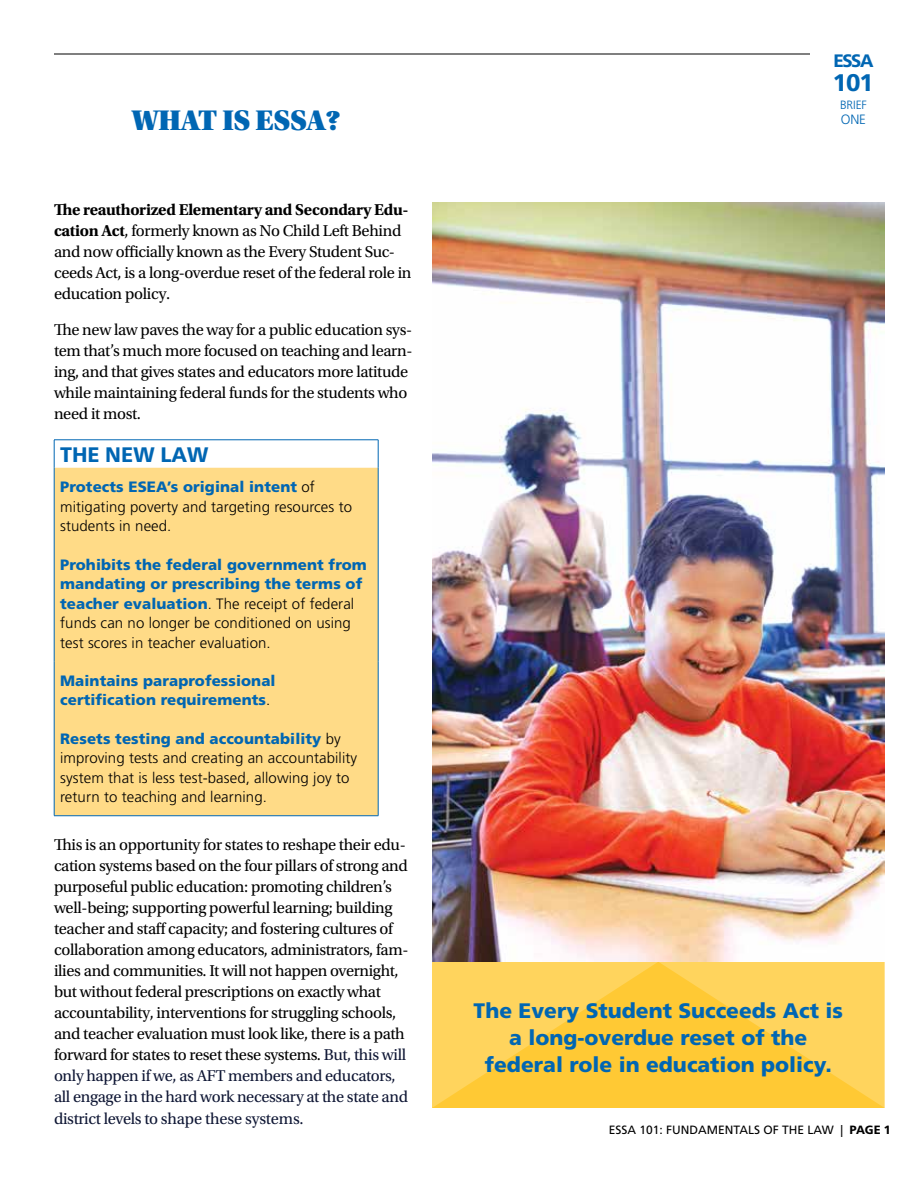
<style>
.page{position:relative;width:918px;height:1188px;background:#fff}
.page>*{position:absolute;margin:0;border:0;box-sizing:border-box;transform-origin:0 0}
.t1{font:30px "Utopia Std Black Headline";letter-spacing:.015em;color:#0066b3}
.t2{font:800 24px "Frutiger Neue LT Pro";color:#0066b3}
.t3{font:900 21px/27px "Frutiger LT Std";color:#0066b3;text-align:center}
.t4{font:800 21px "Frutiger Neue LT Pro";color:#0066b3}
.t5{font:800 18px "Frutiger Neue LT Pro";color:#0066b3}
.t6{font:16.5px/21px "Utopia Std";letter-spacing:-.02em;color:#000}
.t7{font:300 15px/19.5px "Frutiger LT Std";letter-spacing:.005em;color:#000}
.t8{font:900 15px/19.5px "Frutiger LT Std";letter-spacing:.005em;color:#0066b3}
.t9{font:300 13.5px "Frutiger LT Std";color:#0066b3}
.t10{font:12px "Frutiger LT Std";color:#000}
.t11{font:300 12px "Frutiger LT Std";letter-spacing:-.01em;color:#0066b3}
.s1{font-weight:700}
.s2{font-weight:900;color:#0066b3}
.s3{font-weight:300;color:#000}
.s4{color:#0e1634}
.s5{font-family:"Frutiger Neue LT Pro";font-weight:800}
</style>
<div class="page">
<hr style="left:54px;top:54px;width:756px;height:1px;background:#000">
<svg style="left:432px;top:815px;width:453px;height:293px;background:#fece48"></svg>
<div style="left:55px;top:468px;width:323px;height:347px;background:#ffdb87"></div>
<hr style="left:54px;top:440px;width:324px;height:1px;background:#0066b3">
<svg style="left:54px;top:440px;width:1px;height:28px"></svg>
<svg style="left:378px;top:440px;width:1px;height:28px"></svg>
<hr style="left:54px;top:468px;width:1px;height:77px;background:#0066b3">
<hr style="left:378px;top:468px;width:1px;height:77px;background:#0066b3">
<hr style="left:54px;top:545px;width:1px;height:116px;background:#0066b3">
<hr style="left:378px;top:545px;width:1px;height:116px;background:#0066b3">
<hr style="left:54px;top:661px;width:1px;height:58px;background:#0066b3">
<hr style="left:378px;top:661px;width:1px;height:58px;background:#0066b3">
<hr style="left:54px;top:719px;width:1px;height:97px;background:#0066b3">
<hr style="left:378px;top:719px;width:1px;height:97px;background:#0066b3">
<hr style="left:54px;top:815px;width:324px;height:1px;background:#0066b3">
<img style="left:432px;top:202px;width:452px;height:760px">
<p class="t5" style="left:833px;top:50px;width:42px">ESSA</p>
<h2 class="t2" style="left:833px;top:69px;width:43px">101</h2>
<p class="t11" style="left:840px;top:99px;width:28px">BRIEF</p>
<h1 class="t1" style="left:132px;top:104px;width:210px">WHAT IS ESSA?</h1>
<p class="t9" style="left:841px;top:112px;width:27px">ONE</p>
<p class="t6" style="left:54px;top:199px;width:359px"><span class="s1">The reauthorized Elementary and Secondary Edu&shy;cation Act</span>, formerly known as No Child Left Behind and now officially known as the Every Student Suc&shy;ceeds Act, is a long-overdue reset of the federal role in education policy.</p>
<p class="t6" style="left:54px;top:319px;width:360px">The new law paves the way for a public education sys&shy;tem that’s much more focused on teaching and learn&shy;ing, and that gives states and educators more latitude while maintaining federal funds for the students who need it most.</p>
<p class="t4" style="left:60px;top:442px;width:150px">THE NEW LAW</p>
<p class="t7" style="left:60px;top:478px;width:293px"><span class="s2">Protects ESEA’s original intent</span> of mitigating poverty and targeting resources to students in need.</p>
<p class="t7" style="left:60px;top:555px;width:308px"><span class="s2">Prohibits the federal government from mandating or prescribing the terms of teacher evaluation</span>. The receipt of federal funds can no longer be conditioned on using test scores in teacher evaluation.</p>
<p class="t8" style="left:60px;top:671px;width:217px">Maintains paraprofessional certification requirements<span class="s3">.</span></p>
<p class="t7" style="left:60px;top:729px;width:299px"><span class="s2">Resets testing and accountability</span> by improving tests and creating an accountability system that is less test-based, allowing joy to return to teaching and learning.</p>
<p class="t6" style="left:54px;top:835px;width:356px">This is an opportunity for states to reshape their edu&shy;cation systems based on the four pillars of strong and purposeful public education: promoting children’s well-being; supporting powerful learning; building teacher and staff capacity; and fostering cultures of collaboration among educators, administrators, fam&shy;ilies and communities. It will not happen overnight, but without federal prescriptions on exactly what accountability, interventions for struggling schools, and teacher evaluation must look like, there is a path forward for states to reset these systems. <span class="s4">But, this will only happen if we, as AFT members and educators, all engage in the hard work necessary at the state and district levels to shape these systems.</span></p>
<p class="t3" style="left:474px;top:997px;width:371px">The Every Student Succeeds Act is a long-overdue reset of the federal role in education policy.</p>
<p class="t10" style="left:609px;top:1123px;width:284px">ESSA 101: FUNDAMENTALS OF THE LAW | <span class="s5">PAGE 1</span></p>
</div>
